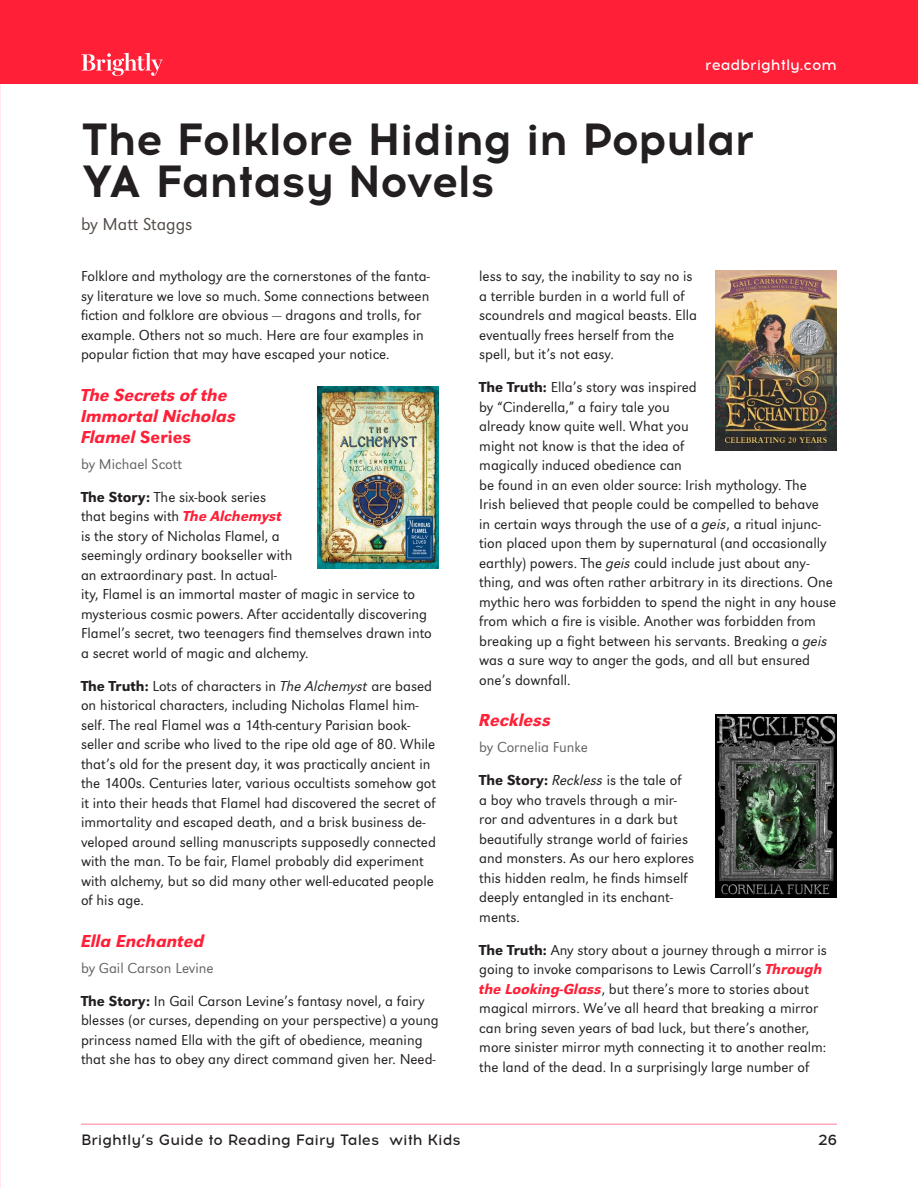
<style>
.page{position:relative;width:918px;height:1188px;background:#fff}
.page>*{position:absolute;margin:0;border:0;box-sizing:border-box;transform-origin:0 0}
.t1{font:700 45px/42px "Acrom";letter-spacing:-.02em;color:#231f20}
.t2{font:italic 500 18px/21px "URW Grotesk TOT";color:#ff1f37}
.t3{font:300 18px "URW Grotesk TOT";color:#534b48}
.t4{font:300 15px/19.5px "URW Grotesk TOT";color:#231f20}
.t5{font:300 15px "URW Grotesk TOT";color:#636466}
.t6{font:500 15px "Acrom";color:#231f20}
.t7{font:500 15px "Acrom";color:#fff}
.s1{font-style:normal}
.s2{font-weight:500}
.s3{font-weight:500;font-style:italic;color:#ff1f37}
.s4{font-style:italic}
</style>
<div class="page">
<div style="left:0;top:0;width:918px;height:83px;background:#ff1f37"></div>
<svg style="left:81px;top:53px;width:82px;height:23px"></svg>
<hr style="left:81px;top:1124px;width:756px;height:1px;background:#ffa8ba">
<img style="left:317px;top:387px;width:122px;height:182px">
<img style="left:716px;top:270px;width:121px;height:181px">
<img style="left:716px;top:715px;width:121px;height:182px">
<p class="t7" style="left:705px;top:54px;width:133px">readbrightly.com</p>
<h1 class="t1" style="left:81px;top:119px;width:675px">The Folklore Hiding in Popular<br>YA Fantasy Novels</h1>
<p class="t3" style="left:81px;top:214px;width:113px">by Matt Staggs</p>
<p class="t4" style="left:81px;top:267px;width:350px">Folklore and mythology are the cornerstones of the fanta&shy;sy literature we love so much. Some connections between fiction and folklore are obvious — dragons and trolls, for example. Others not so much. Here are four examples in popular fiction that may have escaped your notice.</p>
<p class="t2" style="left:81px;top:384px;width:157px">The Secrets of the<br>Immortal Nicholas<br>Flamel <span class="s1">Series</span></p>
<p class="t5" style="left:81px;top:455px;width:102px">by Michael Scott</p>
<p class="t4" style="left:81px;top:487px;width:352px"><span class="s2">The Story:</span> The six-book series<br>that begins with <span class="s3">The Alchemyst<br></span>is the story of Nicholas Flamel, a<br>seemingly ordinary bookseller with<br>an extraordinary past. In actual-<br>ity, Flamel is an immortal master of magic in service to mysterious cosmic powers. After accidentally discovering Flamel’s secret, two teenagers find themselves drawn into a secret world of magic and alchemy.</p>
<p class="t4" style="left:81px;top:676px;width:357px"><span class="s2">The Truth:</span> Lots of characters in <span class="s4">The Alchemyst</span> are based on historical characters, including Nicholas Flamel him&shy;self. The real Flamel was a 14th-century Parisian book&shy;seller and scribe who lived to the ripe old age of 80. While that’s old for the present day, it was practically ancient in the 1400s. Centuries later, various occultists somehow got it into their heads that Flamel had discovered the secret of immortality and escaped death, and a brisk business de&shy;veloped around selling manuscripts supposedly connected with the man. To be fair, Flamel probably did experiment with alchemy, but so did many other well-educated people of his age.</p>
<p class="t2" style="left:81px;top:930px;width:125px">Ella Enchanted</p>
<p class="t5" style="left:81px;top:959px;width:134px">by Gail Carson Levine</p>
<p class="t4" style="left:81px;top:991px;width:359px"><span class="s2">The Story:</span> In Gail Carson Levine’s fantasy novel, a fairy blesses (or curses, depending on your perspective) a young princess named Ella with the gift of obedience, meaning that she has to obey any direct command given her. Need-</p>
<p class="t4" style="left:479px;top:267px;width:219px">less to say, the inability to say no is a terrible burden in a world full of scoundrels and magical beasts. Ella eventually frees herself from the spell, but it’s not easy.</p>
<p class="t4" style="left:479px;top:378px;width:359px"><span class="s2">The Truth:</span> Ella’s story was inspired<br>by “Cinderella,” a fairy tale you<br>already know quite well. What you<br>might not know is that the idea of<br>magically induced obedience can<br>be found in an even older source: Irish mythology. The Irish believed that people could be compelled to behave<br>in certain ways through the use of a <span class="s4">geis</span>, a ritual injunc&shy;tion placed upon them by supernatural (and occasionally earthly) powers. The <span class="s4">geis</span> could include just about any&shy;thing, and was often rather arbitrary in its directions. One mythic hero was forbidden to spend the night in any house from which a fire is visible. Another was forbidden from breaking up a fight between his servants. Breaking a <span class="s4">geis </span>was a sure way to anger the gods, and all but ensured one’s downfall.</p>
<p class="t2" style="left:479px;top:710px;width:73px">Reckless</p>
<p class="t5" style="left:479px;top:739px;width:110px">by Cornelia Funke</p>
<p class="t4" style="left:479px;top:771px;width:217px"><span class="s2">The Story:</span> <span class="s4">Reckless</span> is the tale of<br>a boy who travels through a mir&shy;ror and adventures in a dark but beautifully strange world of fairies and monsters. As our hero explores this hidden realm, he finds himself deeply entangled in its enchant&shy;ments.</p>
<p class="t4" style="left:479px;top:940px;width:349px"><span class="s2">The Truth:</span> Any story about a journey through a mirror is going to invoke comparisons to Lewis Carroll’s <span class="s3">Through the Looking-Glass</span>, but there’s more to stories about magical mirrors. We’ve all heard that breaking a mirror can bring seven years of bad luck, but there’s another, more sinister mirror myth connecting it to another realm: the land of the dead. In a surprisingly large number of</p>
<p class="t6" style="left:81px;top:1130px;width:381px">Brightly’s Guide to Reading Fairy Tales with Kids</p>
<p class="t6" style="left:818px;top:1130px;width:20px">26</p>
</div>
